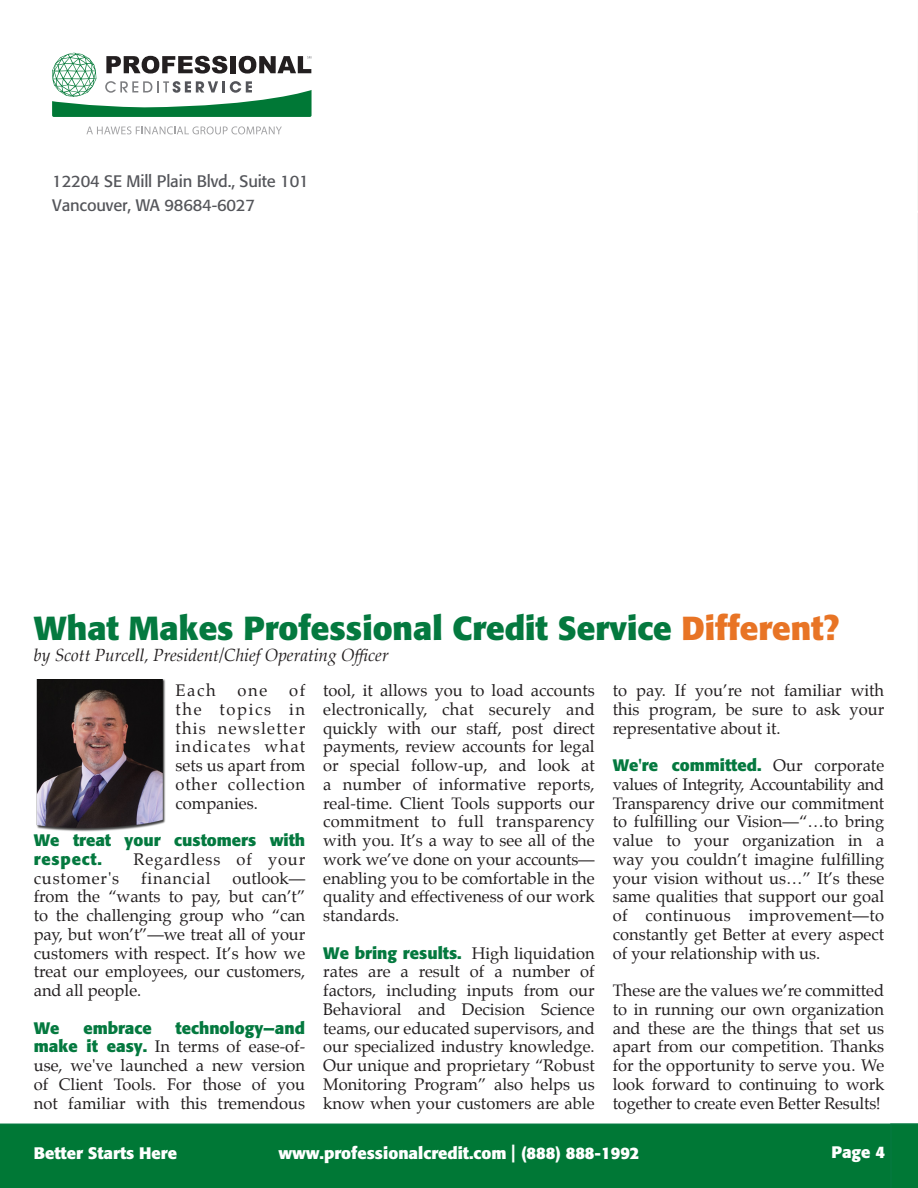
<style>
.page{position:relative;width:918px;height:1188px;background:#fff}
.page>*{position:absolute;margin:0;border:0;box-sizing:border-box;transform-origin:0 0}
.t1{font:700 33px "Formata";color:#04793f}
.t2{font:italic 17.25px "Palatino";color:#231f20}
.t3{font:16.5px/18.8px "Palatino";color:#231f20;text-align:justify}
.t4{font:700 16.5px "Formata";color:#fff}
.t5{font:16.5px "Formata";letter-spacing:-.01em;color:#54555a}
.t6{font:700 16.5px/18.8px "Formata";color:#04793f}
.t7{font:16.5px "Palatino";letter-spacing:.05em;color:#231f20}
.s1{color:#e87425}
.s2{font-family:"Formata";font-weight:700;color:#04793f}
.s3{font-size:17.85px}
</style>
<div class="page">
<svg style="left:52px;top:53px;width:260px;height:64px"></svg>
<svg style="left:86px;top:126px;width:196px;height:8px"></svg>
<div style="left:0;top:1124px;width:890px;height:64px;background:#007836"></div>
<img style="left:36px;top:680px;width:130px;height:152px">
<svg style="left:890px;top:185px;width:28px;height:1003px"></svg>
<p class="t5" style="left:52px;top:171px;width:258px">12204 SE Mill Plain Blvd., Suite 101</p>
<p class="t5" style="left:52px;top:195px;width:204px">Vancouver, WA 98684-6027</p>
<p class="t1" style="left:34px;top:607px;width:807px">What Makes Professional Credit Service <span class="s1">Different?</span></p>
<p class="t2" style="left:34px;top:641px;width:356px">by Scott Purcell, President/Chief Operating Officer</p>
<p class="t3" style="left:176px;top:681px;width:42px">Each</p>
<p class="t3" style="left:237px;top:681px;width:31px">one</p>
<p class="t3" style="left:176px;top:681px;width:131px;text-indent:114px">of the topics in this newsletter indicates what sets us apart from other collection companies.</p>
<p class="t6" style="left:34px;top:831px;width:273px">We treat your customers with respect.</p>
<p class="t7" style="left:134px;top:845px;width:173px">Regardless of your</p>
<p class="t3" style="left:34px;top:868px;width:273px;text-indent:199px">outlook— from the “wants to pay, but can’t” to the challenging group who “can pay, but won’t”—we treat all of your customers with respect. It’s how we treat our employees, our customers, and all people.</p>
<p class="t6" style="left:34px;top:1018px;width:27px">We</p>
<p class="t6" style="left:83px;top:1018px;width:70px">embrace</p>
<p class="t7" style="left:34px;top:864px;width:87px">customer's</p>
<p class="t7" style="left:141px;top:864px;width:71px">financial</p>
<p class="t3" style="left:34px;top:1018px;width:273px;text-indent:142px"><span class="s2">technology—and make it easy.</span> In terms of ease-of&shy;use, we've launched a new version of Client Tools. For those of you not familiar with this tremendous</p>
<p class="t3" style="left:323px;top:681px;width:273px">tool, it allows you to load accounts electronically, chat securely and quickly with our staff, post direct payments, review accounts for legal or special follow-up, and look at a number of informative reports, real-time. Client Tools supports our commitment to full transparency with you. It’s a way to see all of the work we’ve done on your accounts— enabling you to be comfortable in the quality and effectiveness of our work standards.</p>
<p class="t3" style="left:323px;top:943px;width:273px"><span class="s2">We bring results.</span> High liquidation rates are a result of a number of factors, including inputs from our Behavioral and Decision Science teams, our educated supervisors, and our specialized industry knowledge.<br>Our unique and proprietary “Robust Monitoring Program” also helps us know when your customers are able</p>
<p class="t3" style="left:613px;top:681px;width:273px">to pay. If you’re not familiar with this program, be sure to ask your representative about it.</p>
<p class="t3" style="left:613px;top:756px;width:273px"><span class="s2">We're committed.</span> Our corporate values of Integrity, Accountability and Transparency drive our commitment to fulfilling our Vision—“…to bring value to your organization in a way you couldn’t imagine fulfilling your vision without us…” It’s these same qualities that support our goal of continuous improvement—to constantly get Better at every aspect of your relationship with us.</p>
<p class="t3" style="left:613px;top:981px;width:273px">These are the values we’re committed to in running our own organization and these are the things that set us apart from our competition. Thanks for the opportunity to serve you. We look forward to continuing to work together to create even Better Results!</p>
<p class="t4" style="left:34px;top:1142px;width:145px">Better Starts Here</p>
<p class="t4" style="left:278px;top:1142px;width:363px">www.professionalcredit.com <span class="s3">|</span> (888) 888-1992</p>
<p class="t4" style="left:831px;top:1142px;width:55px">Page 4</p>
</div>
